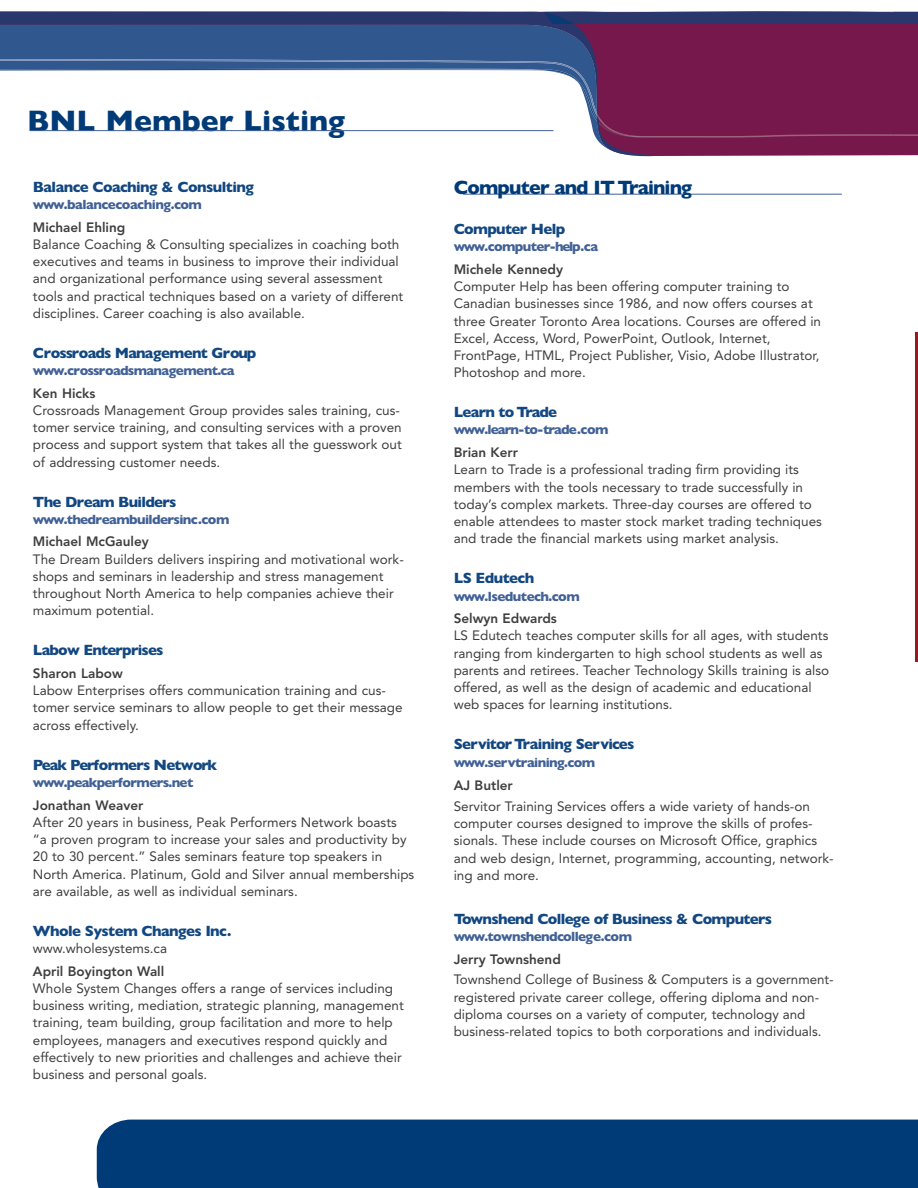
<style>
.page{position:relative;width:918px;height:1188px;background:#fff}
.page>*{position:absolute;margin:0;border:0;box-sizing:border-box;transform-origin:0 0}
.t1{font:700 30px "Gill Sans";color:#013b77}
.t2{font:700 19.5px "Gill Sans";letter-spacing:-.04em;color:#013b77}
.t3{font:700 15px "Gill Sans";letter-spacing:-.045em;color:#124781}
.t4{font:13.5px/17.2px "Avenir";color:#3e3e3f}
.t5{font:700 13.5px "Gill Sans";letter-spacing:-.045em;color:#416196}
.t6{font:800 13.5px "Avenir";color:#3e3e3f}
.t7{font:700 13.5px "Gill Sans";letter-spacing:-.065em;color:#416196}
</style>
<div class="page">
<div style="left:97px;top:1120px;width:776px;height:68px;background:#013b77"></div>
<div style="left:873px;top:1119px;width:45px;height:69px;background:#013b77"></div>
<svg style="left:0;top:11px;width:918px;height:146px"></svg>
<svg style="left:915px;top:331px;width:3px;height:331px"></svg>
<hr style="left:30px;top:130px;width:524px;height:1px;background:#416196">
<hr style="left:463px;top:194px;width:379px;height:1px;background:#416196">
<h1 class="t1" style="left:27px;top:103px;width:320px">BNL Member Listing</h1>
<p class="t3" style="left:33px;top:178px;width:222px">Balance Coaching &amp; Consulting</p>
<p class="t5" style="left:33px;top:196px;width:171px">www.balancecoaching.com</p>
<p class="t6" style="left:33px;top:221px;width:94px">Michael Ehling</p>
<p class="t4" style="left:33px;top:237px;width:372px">Balance Coaching &amp; Consulting specializes in coaching both executives and teams in business to improve their individual and organizational performance using several assessment tools and practical techniques based on a variety of different disciplines. Career coaching is also available.</p>
<p class="t3" style="left:33px;top:344px;width:225px">Crossroads Management Group</p>
<p class="t5" style="left:33px;top:362px;width:203px">www.crossroadsmanagement.ca</p>
<p class="t6" style="left:33px;top:387px;width:64px">Ken Hicks</p>
<p class="t4" style="left:33px;top:403px;width:370px">Crossroads Management Group provides sales training, cus&shy;tomer service training, and consulting services with a proven process and support system that takes all the guesswork out of addressing customer needs.</p>
<p class="t3" style="left:33px;top:493px;width:145px">The Dream Builders</p>
<p class="t5" style="left:33px;top:511px;width:198px">www.thedreambuildersinc.com</p>
<p class="t6" style="left:33px;top:536px;width:117px">Michael McGauley</p>
<p class="t4" style="left:33px;top:551px;width:372px">The Dream Builders delivers inspiring and motivational work&shy;shops and seminars in leadership and stress management throughout North America to help companies achieve their maximum potential.</p>
<p class="t3" style="left:33px;top:641px;width:132px">Labow Enterprises</p>
<p class="t6" style="left:33px;top:668px;width:91px">Sharon Labow</p>
<p class="t4" style="left:33px;top:683px;width:371px">Labow Enterprises offers communication training and cus&shy;tomer service seminars to allow people to get their message across effectively.</p>
<p class="t3" style="left:33px;top:756px;width:186px">Peak Performers Network</p>
<p class="t5" style="left:33px;top:774px;width:162px">www.peakperformers.net</p>
<p class="t6" style="left:33px;top:799px;width:112px">Jonathan Weaver</p>
<p class="t4" style="left:33px;top:815px;width:383px">After 20 years in business, Peak Performers Network boasts<br>“a proven program to increase your sales and productivity by 20 to 30 percent.” Sales seminars feature top speakers in North America. Platinum, Gold and Silver annual memberships are available, as well as individual seminars.</p>
<p class="t3" style="left:33px;top:922px;width:200px">Whole System Changes Inc.</p>
<p class="t4" style="left:33px;top:941px;width:136px">www.wholesystems.ca</p>
<p class="t6" style="left:33px;top:965px;width:133px">April Boyington Wall</p>
<p class="t4" style="left:33px;top:981px;width:372px">Whole System Changes offers a range of services including business writing, mediation, strategic planning, management training, team building, group facilitation and more to help employees, managers and executives respond quickly and effectively to new priorities and challenges and achieve their business and personal goals.</p>
<h2 class="t2" style="left:454px;top:176px;width:240px">Computer and IT Training</h2>
<p class="t3" style="left:454px;top:220px;width:113px">Computer Help</p>
<p class="t5" style="left:454px;top:239px;width:146px">www.computer-help.ca</p>
<p class="t6" style="left:454px;top:264px;width:111px">Michele Kennedy</p>
<p class="t4" style="left:454px;top:279px;width:369px">Computer Help has been offering computer training to Canadian businesses since 1986, and now offers courses at three Greater Toronto Area locations. Courses are offered in Excel, Access, Word, PowerPoint, Outlook, Internet, FrontPage, HTML, Project Publisher, Visio, Adobe Illustrator, Photoshop and more.</p>
<p class="t3" style="left:454px;top:403px;width:105px">Learn to Trade</p>
<p class="t7" style="left:454px;top:422px;width:156px">www.learn-to-trade.com</p>
<p class="t6" style="left:454px;top:447px;width:66px">Brian Kerr</p>
<p class="t4" style="left:454px;top:462px;width:370px">Learn to Trade is a professional trading firm providing its members with the tools necessary to trade successfully in today’s complex markets. Three-day courses are offered to enable attendees to master stock market trading techniques and trade the financial markets using market analysis.</p>
<p class="t3" style="left:454px;top:569px;width:82px">LS Edutech</p>
<p class="t5" style="left:454px;top:588px;width:127px">www.lsedutech.com</p>
<p class="t6" style="left:454px;top:613px;width:105px">Selwyn Edwards</p>
<p class="t4" style="left:454px;top:628px;width:377px">LS Edutech teaches computer skills for all ages, with students ranging from kindergarten to high school students as well as parents and retirees. Teacher Technology Skills training is also offered, as well as the design of academic and educational web spaces for learning institutions.</p>
<p class="t3" style="left:454px;top:735px;width:182px">Servitor Training Services</p>
<p class="t5" style="left:454px;top:754px;width:143px">www.servtraining.com</p>
<p class="t6" style="left:454px;top:780px;width:61px">AJ Butler</p>
<p class="t4" style="left:454px;top:799px;width:381px">Servitor Training Services offers a wide variety of hands-on computer courses designed to improve the skills of profes&shy;sionals. These include courses on Microsoft Office, graphics and web design, Internet, programming, accounting, network&shy;ing and more.</p>
<p class="t3" style="left:454px;top:910px;width:320px">Townshend College of Business &amp; Computers</p>
<p class="t5" style="left:454px;top:929px;width:180px">www.townshendcollege.com</p>
<p class="t6" style="left:454px;top:954px;width:109px">Jerry Townshend</p>
<p class="t4" style="left:454px;top:972px;width:382px">Townshend College of Business &amp; Computers is a government&shy;registered private career college, offering diploma and non&shy;diploma courses on a variety of computer, technology and business-related topics to both corporations and individuals.</p>
</div>
